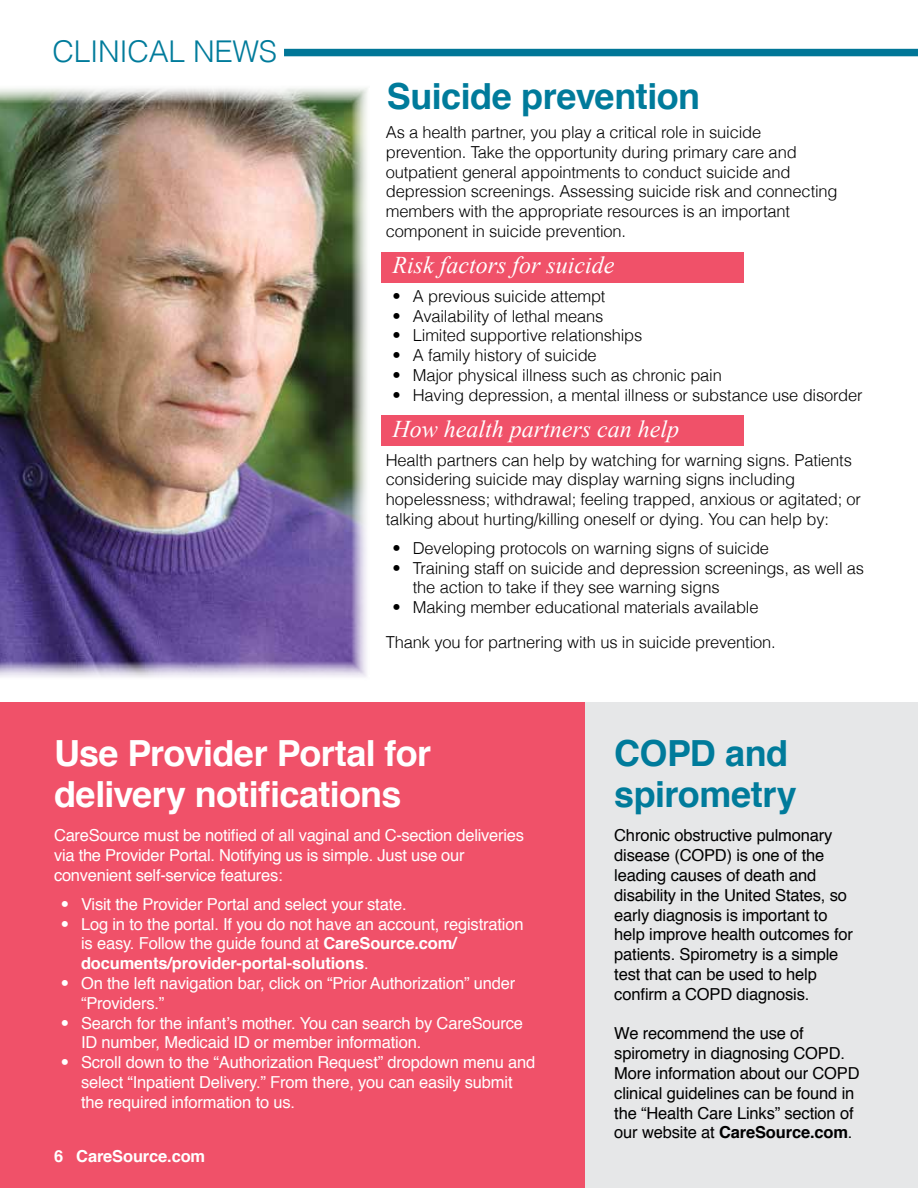
<style>
.page{position:relative;width:918px;height:1188px;background:#fff}
.page>*{position:absolute;margin:0;border:0;box-sizing:border-box;transform-origin:0 0}
.t1{font:700 36px/40.5px "Helvetica";letter-spacing:-.02em;color:#fff}
.t2{font:700 36px/40.5px "Helvetica";letter-spacing:-.015em;color:#007b9b}
.t3{font:300 30px "Helvetica";letter-spacing:-.01em;color:#007b9b}
.t4{font:italic 24px "Times New Roman";color:#fff}
.t5{font:300 16.5px/19.8px "Helvetica";letter-spacing:-.01em;color:#000}
.t6{font:16.5px/19.8px "Helvetica";letter-spacing:-.01em;color:#fff}
.t7{font:16.5px/19.8px "Helvetica";letter-spacing:-.01em;color:#000}
.t8{font:700 16.5px "Helvetica";letter-spacing:-.01em;color:#fff}
.s1{font-weight:300}
.s2{font-weight:700}
</style>
<div class="page">
<div style="left:0;top:702px;width:585px;height:486px;background:#f05169"></div>
<img style="left:0;top:88px;width:367px;height:590px">
<div style="left:585px;top:702px;width:333px;height:486px;background:#e6e7e8"></div>
<div style="left:381px;top:252px;width:362px;height:31px;background:#f05169"></div>
<div style="left:381px;top:415px;width:362px;height:31px;background:#f05169"></div>
<div style="left:284px;top:49px;width:634px;height:7px;background:#007697"></div>
<h2 class="t3" style="left:52px;top:27px;width:226px">CLINICAL NEWS</h2>
<h1 class="t2" style="left:387px;top:76px;width:315px">Suicide prevention</h1>
<p class="t5" style="left:386px;top:121px;width:453px">As a health partner, you play a critical role in suicide prevention. Take the opportunity during primary care and outpatient general appointments to conduct suicide and depression screenings. Assessing suicide risk and connecting members with the appropriate resources is an important component in suicide prevention.</p>
<h3 class="t4" style="left:393px;top:248px;width:223px">Risk factors for suicide</h3>
<p class="t5" style="left:393px;top:285px;width:214px">• A previous suicide attempt</p>
<p class="t5" style="left:393px;top:305px;width:212px">• Availability of lethal means</p>
<p class="t5" style="left:393px;top:325px;width:251px">• Limited supportive relationships</p>
<p class="t5" style="left:393px;top:345px;width:206px">• A family history of suicide</p>
<p class="t5" style="left:393px;top:364px;width:331px">• Major physical illness such as chronic pain</p>
<p class="t5" style="left:393px;top:384px;width:472px">• Having depression, a mental illness or substance use disorder</p>
<h3 class="t4" style="left:393px;top:412px;width:288px">How health partners can help</h3>
<p class="t5" style="left:386px;top:449px;width:477px">Health partners can help by watching for warning signs. Patients considering suicide may display warning signs including hopelessness; withdrawal; feeling trapped, anxious or agitated; or talking about hurting/killing oneself or dying. You can help by:</p>
<p class="t5" style="left:393px;top:537px;width:378px">• Developing protocols on warning signs of suicide</p>
<p class="t5" style="left:413px;top:557px;width:453px;text-indent:-20px">• Training staff on suicide and depression screenings, as well as the action to take if they see warning signs</p>
<p class="t5" style="left:386px;top:589px;width:391px;line-height:34.8px;text-indent:7px">• Making member educational materials available<br>Thank you for partnering with us in suicide prevention.</p>
<h1 class="t1" style="left:54px;top:734px;width:378px">Use Provider Portal for delivery notifications</h1>
<p class="t6" style="left:54px;top:826px;width:471px">CareSource must be notified of all vaginal and C-section deliveries via the Provider Portal. Notifying us is simple. Just use our convenient self-service features:</p>
<p class="t6" style="left:61px;top:895px;width:348px"><span class="s1">•</span> Visit the Provider Portal and select your state.</p>
<p class="t6" style="left:81px;top:914px;width:444px;text-indent:-20px"><span class="s1">•</span> Log in to the portal. If you do not have an account, registration is easy. Follow the guide found at <span class="s2">CareSource.com/ documents/provider-portal-solutions</span>.</p>
<p class="t6" style="left:81px;top:974px;width:436px;text-indent:-20px"><span class="s1">•</span> On the left navigation bar, click on “Prior Authorization” under “Providers.”</p>
<p class="t6" style="left:81px;top:1013px;width:444px;text-indent:-20px"><span class="s1">•</span> Search for the infant’s mother. You can search by CareSource<br>ID number, Medicaid ID or member information.</p>
<p class="t6" style="left:81px;top:1053px;width:456px;text-indent:-20px"><span class="s1">•</span> Scroll down to the “Authorization Request” dropdown menu and select “Inpatient Delivery.” From there, you can easily submit the required information to us.</p>
<p class="t8" style="left:54px;top:1142px;width:153px">6 CareSource.com</p>
<h1 class="t2" style="left:614px;top:734px;width:184px">COPD and spirometry</h1>
<p class="t7" style="left:614px;top:826px;width:240px">Chronic obstructive pulmonary disease (COPD) is one of the leading causes of death and disability in the United States, so early diagnosis is important to help improve health outcomes for patients. Spirometry is a simple test that can be used to help confirm a COPD diagnosis.</p>
<p class="t7" style="left:614px;top:1024px;width:247px">We recommend the use of spirometry in diagnosing COPD.<br>More information about our COPD clinical guidelines can be found in the “Health Care Links” section of our website at <span class="s2">CareSource.com</span>.</p>
</div>
